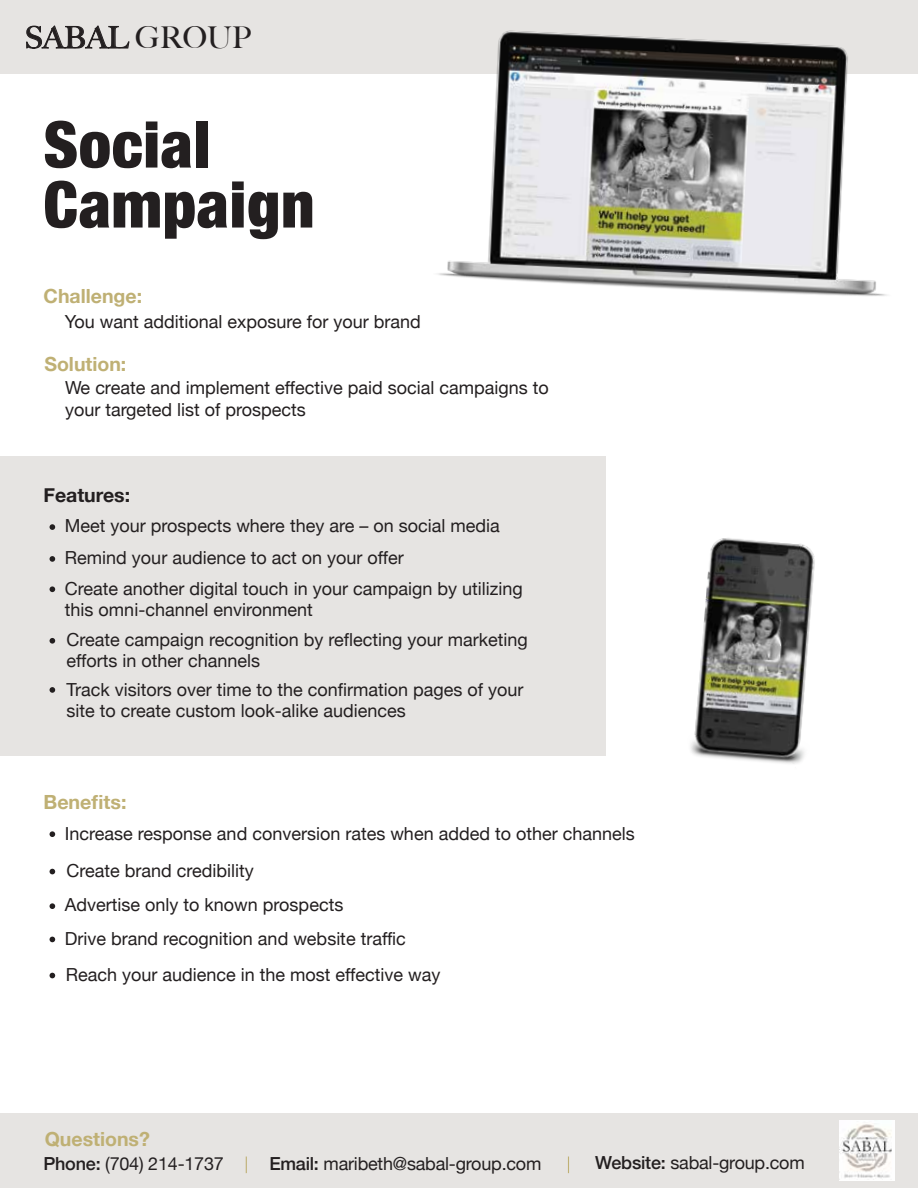
<style>
.page{position:relative;width:918px;height:1188px;background:#fff}
.page>*{position:absolute;margin:0;border:0;box-sizing:border-box;transform-origin:0 0}
.t1{font:900 condensed 64.5px/60px "Helvetica Neue";letter-spacing:.01em;color:#231f20}
.t2{font:500 30px "Big Caslon";color:#231f20}
.t3{font:700 19.5px "Helvetica Neue";color:#bfb074}
.t4{font:700 19.5px "Helvetica Neue";color:#231f20}
.t5{font:18px/21px "Helvetica Neue";color:#231f20}
.s1{font-weight:500}
</style>
<div class="page">
<div style="left:0;top:456px;width:606px;height:299px;background:#e6e4e2"></div>
<svg style="left:50px;top:524px;width:5px;height:6px"></svg>
<svg style="left:50px;top:556px;width:5px;height:6px"></svg>
<svg style="left:50px;top:638px;width:5px;height:6px"></svg>
<svg style="left:50px;top:586px;width:5px;height:6px"></svg>
<svg style="left:50px;top:687px;width:5px;height:6px"></svg>
<svg style="left:50px;top:831px;width:5px;height:6px"></svg>
<svg style="left:50px;top:869px;width:5px;height:5px"></svg>
<svg style="left:50px;top:973px;width:5px;height:5px"></svg>
<svg style="left:50px;top:903px;width:5px;height:6px"></svg>
<svg style="left:50px;top:937px;width:5px;height:5px"></svg>
<img style="left:690px;top:538px;width:125px;height:226px">
<div style="left:0;top:0;width:918px;height:74px;background:#e6e4e2"></div>
<div style="left:0;top:1113px;width:918px;height:75px;background:#e6e4e2"></div>
<svg style="left:246px;top:1157px;width:1px;height:16px"></svg>
<svg style="left:568px;top:1157px;width:1px;height:16px"></svg>
<img style="left:839px;top:1120px;width:55px;height:61px">
<svg style="left:26px;top:26px;width:103px;height:23px"></svg>
<img style="left:438px;top:30px;width:449px;height:266px">
<h2 class="t2" style="left:25px;top:13px;width:228px">SABAL GROUP</h2>
<h1 class="t1" style="left:44px;top:111px;width:273px">Social<br>Campaign</h1>
<p class="t3" style="left:44px;top:280px;width:100px">Challenge:</p>
<p class="t5" style="left:65px;top:312px;width:358px">You want additional exposure for your brand</p>
<p class="t3" style="left:44px;top:349px;width:83px">Solution:</p>
<p class="t5" style="left:65px;top:377px;width:485px;line-height:22.5px">We create and implement effective paid social campaigns to your targeted list of prospects</p>
<p class="t4" style="left:44px;top:479px;width:88px">Features:</p>
<p class="t5" style="left:65px;top:510px;width:436px;line-height:32.7px">Meet your prospects where they are – on social media<br>Remind your audience to act on your offer</p>
<p class="t5" style="left:65px;top:579px;width:459px">Create another digital touch in your campaign by utilizing this omni-channel environment</p>
<p class="t5" style="left:66px;top:630px;width:463px">Create campaign recognition by reflecting your marketing efforts in other channels</p>
<p class="t5" style="left:66px;top:680px;width:459px">Track visitors over time to the confirmation pages of your site to create custom look-alike audiences</p>
<p class="t3" style="left:44px;top:787px;width:85px">Benefits:</p>
<p class="t5" style="left:65px;top:816px;width:571px;line-height:36.8px">Increase response and conversion rates when added to other channels<br>Create brand credibility</p>
<p class="t5" style="left:65px;top:888px;width:377px;line-height:35px">Advertise only to known prospects<br>Drive brand recognition and website traffic<br>Reach your audience in the most effective way</p>
<p class="t3" style="left:45px;top:1124px;width:107px">Questions?</p>
<p class="t5" style="left:43px;top:1154px;width:182px"><span class="s1">Phone:</span> (704) 214-1737</p>
<p class="t5" style="left:269px;top:1154px;width:274px"><span class="s1">Email:</span> maribeth@sabal-group.com</p>
<p class="t5" style="left:595px;top:1154px;width:211px"><span class="s1">Website:</span> sabal-group.com</p>
</div>
